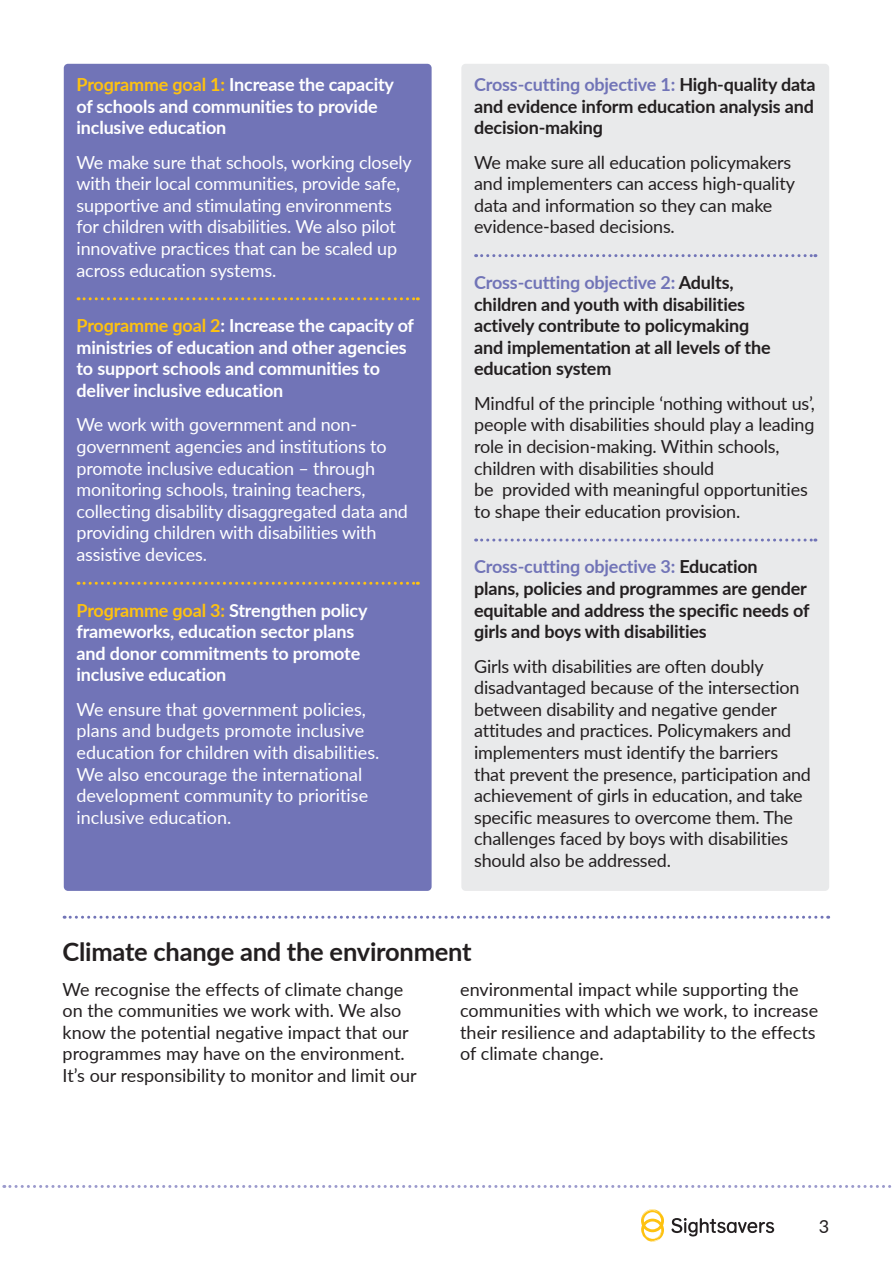
<style>
.page{position:relative;width:893px;height:1263px;background:#fff}
.page>*{position:absolute;margin:0;border:0;box-sizing:border-box;transform-origin:0 0}
.t1{font:700 25.5px "Lato";letter-spacing:-.01em;color:#231f20}
.t2{font:18px/21.6px "Lato";letter-spacing:-.01em;color:#231f20}
.t3{font:18px/21.6px "Lato";letter-spacing:-.01em;color:#fff}
.t4{font:700 18px/21.6px "Lato";letter-spacing:-.01em;color:#231f20}
.t5{font:700 18px/21.6px "Lato";letter-spacing:-.01em;color:#fff}
.s1{color:#fec210}
.s2{color:#7174b7}
</style>
<div class="page">
<svg style="left:641px;top:1209px;width:23px;height:33px"></svg>
<svg style="left:671px;top:1218px;width:103px;height:18px"></svg>
<svg style="left:4px;top:1185px;width:888px;height:3px"></svg>
<svg style="left:64px;top:916px;width:765px;height:3px"></svg>
<div style="left:461px;top:64px;width:368px;height:827px;background:#e9eaeb;border-radius:4px"></div>
<svg style="left:476px;top:254px;width:340px;height:3px"></svg>
<svg style="left:476px;top:538px;width:340px;height:3px"></svg>
<div style="left:64px;top:64px;width:368px;height:827px;background:#7174b7;border-radius:4px"></div>
<svg style="left:78px;top:297px;width:340px;height:3px"></svg>
<svg style="left:78px;top:582px;width:340px;height:3px"></svg>
<h4 class="t5" style="left:77px;top:73px;width:319px"><span class="s1">Programme goal 1:</span> Increase the capacity of schools and communities to provide inclusive education</h4>
<p class="t3" style="left:77px;top:150px;width:337px">We make sure that schools, working closely with their local communities, provide safe, supportive and stimulating environments for children with disabilities. We also pilot innovative practices that can be scaled up across education systems.</p>
<h4 class="t5" style="left:77px;top:314px;width:339px"><span class="s1">Programme goal 2</span>: Increase the capacity of ministries of education and other agencies to support schools and communities to deliver inclusive education</h4>
<p class="t3" style="left:77px;top:413px;width:333px">We work with government and non&shy;government agencies and institutions to promote inclusive education – through monitoring schools, training teachers, collecting disability disaggregated data and providing children with disabilities with assistive devices.</p>
<h4 class="t5" style="left:77px;top:598px;width:293px"><span class="s1">Programme goal 3:</span> Strengthen policy frameworks, education sector plans and donor commitments to promote inclusive education</h4>
<p class="t3" style="left:77px;top:698px;width:304px">We ensure that government policies, plans and budgets promote inclusive education for children with disabilities.<br>We also encourage the international development community to prioritise inclusive education.</p>
<p class="t4" style="left:474px;top:73px;width:343px;text-align:justify"><span class="s2">Cross-cutting objective 1:</span> High-quality data and evidence inform education analysis and decision-making</p>
<p class="t2" style="left:474px;top:150px;width:322px">We make sure all education policymakers and implementers can access high-quality data and information so they can make evidence-based decisions.</p>
<h4 class="t4" style="left:474px;top:271px;width:298px"><span class="s2">Cross-cutting objective 2:</span> Adults, children and youth with disabilities actively contribute to policymaking and implementation at all levels of the education system</h4>
<p class="t2" style="left:474px;top:392px;width:342px">Mindful of the principle ‘nothing without us’, people with disabilities should play a leading role in decision-making. Within schools, children with disabilities should<br>be provided with meaningful opportunities to shape their education provision.</p>
<h4 class="t4" style="left:474px;top:555px;width:337px"><span class="s2">Cross-cutting objective 3:</span> Education<br>plans, policies and programmes are gender equitable and address the specific needs of girls and boys with disabilities</h4>
<p class="t2" style="left:474px;top:654px;width:338px">Girls with disabilities are often doubly disadvantaged because of the intersection between disability and negative gender attitudes and practices. Policymakers and implementers must identify the barriers that prevent the presence, participation and achievement of girls in education, and take specific measures to overcome them. The challenges faced by boys with disabilities should also be addressed.</p>
<h3 class="t1" style="left:63px;top:933px;width:410px">Climate change and the environment</h3>
<p class="t2" style="left:63px;top:977px;width:356px">We recognise the effects of climate change on the communities we work with. We also know the potential negative impact that our programmes may have on the environment.<br>It’s our responsibility to monitor and limit our</p>
<p class="t2" style="left:460px;top:977px;width:360px">environmental impact while supporting the communities with which we work, to increase their resilience and adaptability to the effects of climate change.</p>
<p class="t2" style="left:819px;top:1215px;width:12px">3</p>
</div>
